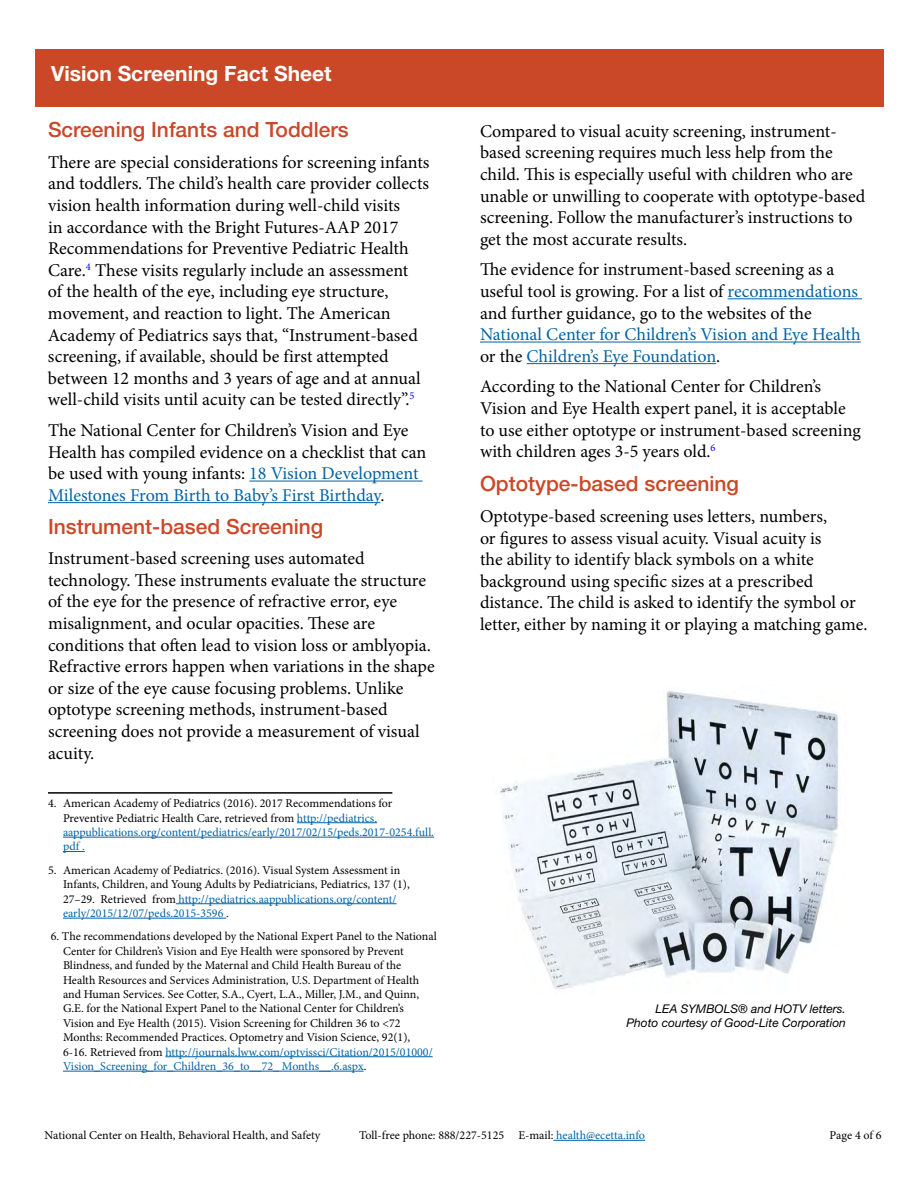
<style>
.page{position:relative;width:918px;height:1188px;background:#fff}
.page>*{position:absolute;margin:0;border:0;box-sizing:border-box;transform-origin:0 0}
.t1{font:500 21px "Helvetica Neue LT Std";color:#ca4828}
.t2{font:700 21px "Helvetica Neue LT Std";color:#fff}
.t3{font:18px/21.6px "Minion Pro";color:#000}
.t4{font:12px/14.4px "Minion Pro";color:#000}
.t5{font:italic 12px/14.4px "Helvetica Neue LT Std";color:#000;text-align:right}
.s1{color:#0063a6}
</style>
<div class="page">
<div style="left:36px;top:50px;width:848px;height:57px;background:#ca4828"></div>
<hr style="left:553px;top:1140px;width:92px;height:1px;background:#0063a6">
<hr style="left:249px;top:481px;width:174px;height:1px;background:#0063a6">
<hr style="left:48px;top:502px;width:333px;height:1px;background:#0063a6">
<hr style="left:48px;top:792px;width:344px;height:2px;background:#000">
<hr style="left:297px;top:822px;width:80px;height:1px;background:#0063a6">
<hr style="left:63px;top:837px;width:371px;height:1px;background:#0063a6">
<svg style="left:63px;top:851px;width:22px;height:1px"></svg>
<hr style="left:176px;top:903px;width:221px;height:1px;background:#0063a6">
<hr style="left:63px;top:918px;width:163px;height:1px;background:#0063a6">
<hr style="left:165px;top:1056px;width:268px;height:1px;background:#0063a6">
<hr style="left:63px;top:1071px;width:301px;height:1px;background:#0063a6">
<hr style="left:728px;top:298px;width:134px;height:1px;background:#0063a6">
<hr style="left:480px;top:342px;width:381px;height:1px;background:#0063a6">
<hr style="left:527px;top:363px;width:189px;height:1px;background:#0063a6">
<img style="left:500px;top:691px;width:339px;height:299px">
<p class="t2" style="left:51px;top:60px;width:282px">Vision Screening Fact Sheet</p>
<h2 class="t1" style="left:48px;top:117px;width:302px">Screening Infants and Toddlers</h2>
<p class="t3" style="left:48px;top:151px;width:383px">There are special considerations for screening infants and toddlers. The child’s health care provider collects vision health information during well-child visits<br>in accordance with the Bright Futures-AAP 2017<br>Recommendations for Preventive Pediatric Health Care.<sup>4</sup> These visits regularly include an assessment<br>of the health of the eye, including eye structure, movement, and reaction to light. The American Academy of Pediatrics says that, “Instrument-based screening, if available, should be first attempted between 12 months and 3 years of age and at annual well-child visits until acuity can be tested directly”.<sup>5</sup></p>
<p class="t3" style="left:48px;top:420px;width:380px">The National Center for Children’s Vision and Eye Health has compiled evidence on a checklist that can be used with young infants: <span class="s1">18 Vision Development Milestones From Birth to Baby’s First Birthday</span>.</p>
<h2 class="t1" style="left:48px;top:514px;width:277px">Instrument-based Screening</h2>
<p class="t3" style="left:48px;top:548px;width:388px">Instrument-based screening uses automated technology. These instruments evaluate the structure of the eye for the presence of refractive error, eye misalignment, and ocular opacities. These are conditions that often lead to vision loss or amblyopia.<br>Refractive errors happen when variations in the shape or size of the eye cause focusing problems. Unlike optotype screening methods, instrument-based screening does not provide a measurement of visual acuity.</p>
<p class="t4" style="left:63px;top:796px;width:373px;text-indent:-15px">4. American Academy of Pediatrics (2016). 2017 Recommendations for Preventive Pediatric Health Care, retrieved from <span class="s1">http://pediatrics. aappublications.org/content/pediatrics/early/2017/02/15/peds.2017-0254.full. pdf .</span></p>
<p class="t4" style="left:63px;top:863px;width:348px;text-indent:-15px">5. American Academy of Pediatrics. (2016). Visual System Assessment in Infants, Children, and Young Adults by Pediatricians, Pediatrics, 137 (1), 27–29. Retrieved from <span class="s1">http://pediatrics.aappublications.org/content/ early/2015/12/07/peds.2015-3596</span> .</p>
<p class="t4" style="left:63px;top:929px;width:375px;text-indent:-12px">6. The recommendations developed by the National Expert Panel to the National Center for Children’s Vision and Eye Health were sponsored by Prevent Blindness, and funded by the Maternal and Child Health Bureau of the<br>Health Resources and Services Administration, U.S. Department of Health and Human Services. See Cotter, S.A., Cyert, L.A., Miller, J.M., and Quinn, G.E. for the National Expert Panel to the National Center for Children’s Vision and Eye Health (2015). Vision Screening for Children 36 to &lt;72<br>Months: Recommended Practices. Optometry and Vision Science, 92(1), 6-16. Retrieved from <span class="s1">http://journals.lww.com/optvissci/Citation/2015/01000/ Vision_Screening_for_Children_36_to__72_ Months__.6.aspx</span>.</p>
<p class="t3" style="left:480px;top:120px;width:387px">Compared to visual acuity screening, instrument&shy;based screening requires much less help from the child. This is especially useful with children who are unable or unwilling to cooperate with optotype-based screening. Follow the manufacturer’s instructions to get the most accurate results.</p>
<p class="t3" style="left:480px;top:259px;width:382px">The evidence for instrument-based screening as a useful tool is growing. For a list of <span class="s1">recommendations </span>and further guidance, go to the websites of the <span class="s1">National Center for Children’s Vision and Eye Health </span>or the <span class="s1">Children’s Eye Foundation</span>.</p>
<p class="t3" style="left:480px;top:376px;width:382px">According to the National Center for Children’s Vision and Eye Health expert panel, it is acceptable to use either optotype or instrument-based screening with children ages 3-5 years old.<sup>6</sup></p>
<h2 class="t1" style="left:480px;top:471px;width:261px">Optotype-based screening</h2>
<p class="t3" style="left:480px;top:506px;width:389px">Optotype-based screening uses letters, numbers,<br>or figures to assess visual acuity. Visual acuity is<br>the ability to identify black symbols on a white background using specific sizes at a prescribed distance. The child is asked to identify the symbol or letter, either by naming it or playing a matching game.</p>
<p class="t5" style="left:626px;top:1001px;width:221px">LEA SYMBOLS® and HOTV letters.<br>Photo courtesy of Good-Lite Corporation</p>
<p class="t4" style="left:44px;top:1128px;width:277px">National Center on Health, Behavioral Health, and Safety</p>
<p class="t4" style="left:359px;top:1128px;width:287px">Toll-free phone: 888/227-5125 E-mail: <span class="s1">health@ecetta.info</span></p>
<p class="t4" style="left:830px;top:1128px;width:54px">Page 4 of 6</p>
</div>
